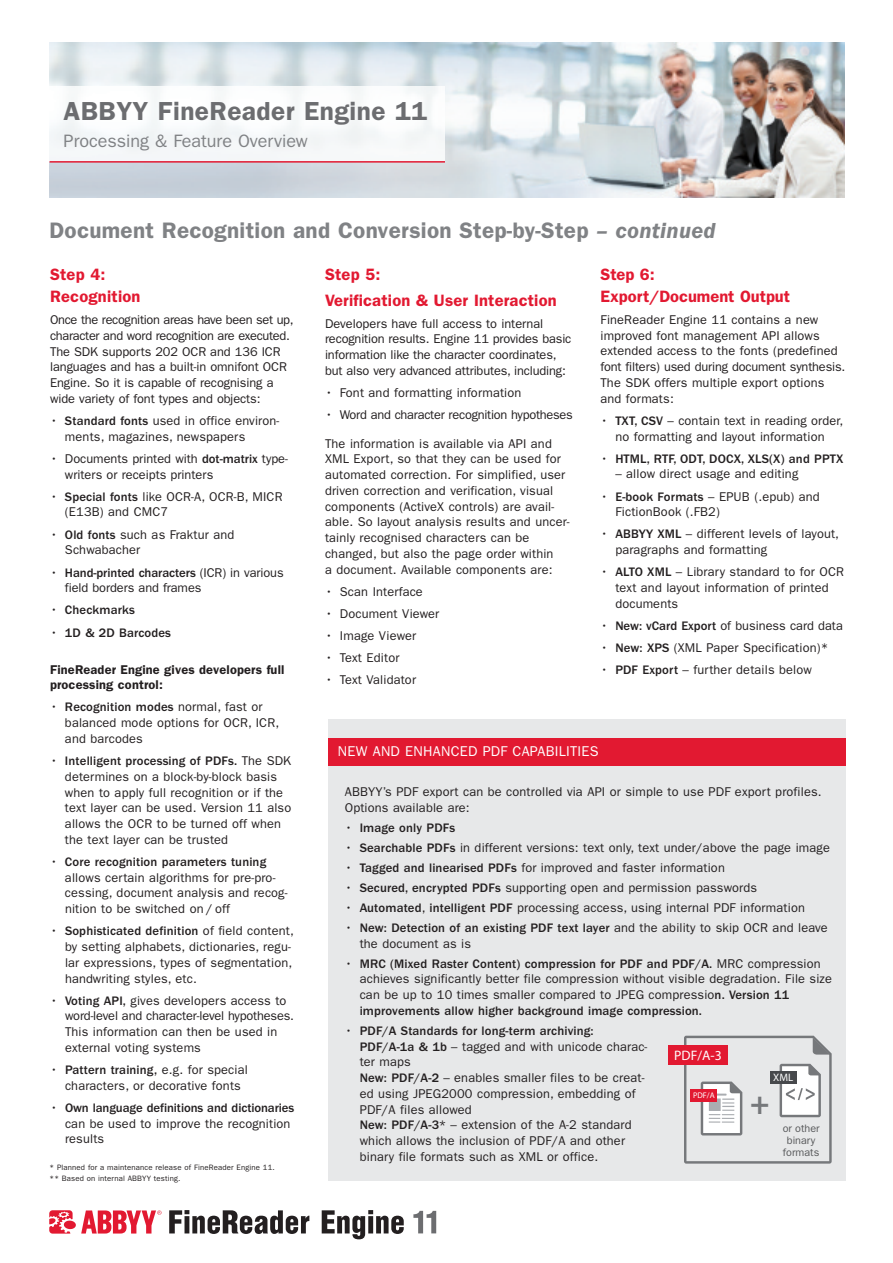
<style>
.page{position:relative;width:893px;height:1263px;background:#fff}
.page>*{position:absolute;margin:0;border:0;box-sizing:border-box;transform-origin:0 0}
.t1{font:700 32.55px "Myriad Pro";color:#76787b}
.t2{font:600 26.25px "ITC Franklin Gothic Std";letter-spacing:.02em;color:#6c6d70}
.t3{font:600 22.5px "ITC Franklin Gothic Std";letter-spacing:.01em;color:#808285}
.t4{font:18px "ITC Franklin Gothic Std";color:#808285}
.t5{font:600 16.5px/22.2px "ITC Franklin Gothic Std";letter-spacing:.01em;color:#e21931}
.t6{font:14.25px "ITC Franklin Gothic Std";letter-spacing:.02em;color:#fff}
.t7{font:13.8px "Myriad Pro";color:#fff}
.t8{font:12.75px/15.8px "ITC Franklin Gothic Std";letter-spacing:.01em;color:#231f20}
.t9{font:12.75px/15.8px "ITC Franklin Gothic Std";letter-spacing:-.01em;color:#231f20}
.t10{font:500 12.75px "ITC Franklin Gothic Std";letter-spacing:.01em;color:#231f20}
.t11{font:600 12.75px/15.8px "ITC Franklin Gothic Std";letter-spacing:.01em;color:#231f20}
.t12{font:12.75px "ITC Franklin Gothic Std";letter-spacing:-.02em;color:#231f20}
.t13{font:10.8px/11.9px "ITC Franklin Gothic Std";color:#57585a;text-align:center}
.t14{font:10.8px "Myriad Pro";color:#fff}
.t15{font:8.25px "Myriad Pro";color:#fff}
.t16{font:7.8px/10.5px "ITC Franklin Gothic Std";letter-spacing:.02em;color:#231f20}
.s1{font-style:italic}
.s2{font-weight:500}
.s3{font-weight:400}
</style>
<div class="page">
<div style="left:328px;top:719px;width:518px;height:462px;background:#e7e8e9"></div>
<div style="left:668px;top:1045px;width:60px;height:19px;background:#e21931"></div>
<svg style="left:684px;top:1036px;width:148px;height:127px"></svg>
<div style="left:328px;top:738px;width:518px;height:27px;background:#e21931"></div>
<img style="left:50px;top:43px;width:795px;height:155px">
<img style="left:50px;top:87px;width:395px;height:74px">
<hr style="left:50px;top:161px;width:395px;height:2px;background:#e21931">
<svg style="left:169px;top:1210px;width:140px;height:24px"></svg>
<svg style="left:322px;top:1210px;width:82px;height:29px"></svg>
<svg style="left:49px;top:1210px;width:113px;height:23px"></svg>
<svg style="left:413px;top:1211px;width:23px;height:22px"></svg>
<h2 class="t2" style="left:64px;top:102px;width:365px">ABBYY FineReader Engine 11</h2>
<h3 class="t4" style="left:64px;top:135px;width:246px">Processing &amp; Feature Overview</h3>
<h3 class="t3" style="left:50px;top:222px;width:668px">Document Recognition and Conversion Step-by-Step <span class="s1">– continued</span></h3>
<p class="t5" style="left:50px;top:264px;width:92px">Step 4:<br>Recognition</p>
<p class="t8" style="left:50px;top:313px;width:245px">Once the recognition areas have been set up, character and word recognition are executed.<br>The SDK supports 202 OCR and 136 ICR languages and has a built-in omnifont OCR Engine. So it is capable of recognising a wide variety of font types and objects:</p>
<p class="t8" style="left:65px;top:414px;width:216px;text-indent:-15px">• <span class="s2">Standard fonts</span> used in office environ&shy;ments, magazines, newspapers</p>
<p class="t8" style="left:65px;top:452px;width:224px;text-indent:-15px">• Documents printed with <span class="s2">dot-matrix</span> type&shy;writers or receipts printers</p>
<p class="t8" style="left:65px;top:489px;width:219px;text-indent:-15px">• <span class="s2">Special fonts</span> like OCR-A, OCR-B, MICR (E13B) and CMC7</p>
<p class="t8" style="left:65px;top:527px;width:171px;text-indent:-15px">• <span class="s2">Old fonts</span> such as Fraktur and<br>Schwabacher</p>
<p class="t8" style="left:65px;top:565px;width:220px;text-indent:-15px">• <span class="s2">Hand-printed characters</span> (ICR) in various field borders and frames</p>
<p class="t10" style="left:50px;top:606px;width:86px"><span class="s3">•</span> Checkmarks</p>
<p class="t10" style="left:50px;top:628px;width:122px"><span class="s3">•</span> 1D &amp; 2D Barcodes</p>
<p class="t11" style="left:50px;top:662px;width:236px">FineReader Engine gives developers full processing control:</p>
<p class="t8" style="left:65px;top:700px;width:216px;text-indent:-15px">• <span class="s2">Recognition modes</span> normal, fast or balanced mode options for OCR, ICR, and barcodes</p>
<p class="t8" style="left:65px;top:754px;width:228px;text-indent:-15px">• <span class="s2">Intelligent processing of PDFs.</span> The SDK determines on a block-by-block basis when to apply full recognition or if the text layer can be used. Version 11 also allows the OCR to be turned off when the text layer can be trusted</p>
<p class="t8" style="left:65px;top:855px;width:224px;text-indent:-15px">• <span class="s2">Core recognition parameters tuning </span>allows certain algorithms for pre-pro&shy;cessing, document analysis and recog&shy;nition to be switched on / off</p>
<p class="t8" style="left:65px;top:924px;width:230px;text-indent:-15px">• <span class="s2">Sophisticated definition</span> of field content, by setting alphabets, dictionaries, regu&shy;lar expressions, types of segmentation, handwriting styles, etc.</p>
<p class="t8" style="left:65px;top:993px;width:231px;text-indent:-15px">• <span class="s2">Voting API,</span> gives developers access to word-level and character-level hypotheses.<br>This information can then be used in external voting systems</p>
<p class="t8" style="left:65px;top:1063px;width:184px;text-indent:-15px">• <span class="s2">Pattern training,</span> e.g. for special characters, or decorative fonts</p>
<p class="t8" style="left:65px;top:1101px;width:231px;text-indent:-15px">• <span class="s2">Own language definitions and dictionaries </span>can be used to improve the recognition results</p>
<p class="t16" style="left:50px;top:1163px;width:227px">* Planned for a maintenance release of FineReader Engine 11. ** Based on internal ABBYY testing.</p>
<p class="t5" style="left:325px;top:262px;width:233px;line-height:26px">Step 5:<br>Verification &amp; User Interaction</p>
<p class="t9" style="left:325px;top:316px;width:248px">Developers have full access to internal recognition results. Engine 11 provides basic information like the character coordinates, but also very advanced attributes, including:</p>
<p class="t8" style="left:325px;top:386px;width:198px">• Font and formatting information</p>
<p class="t12" style="left:325px;top:410px;width:249px">• Word and character recognition hypotheses</p>
<p class="t8" style="left:325px;top:436px;width:246px">The information is available via API and XML Export, so that they can be used for automated correction. For simplified, user driven correction and verification, visual components (ActiveX controls) are avail&shy;able. So layout analysis results and uncer&shy;tainly recognised characters can be changed, but also the page order within<br>a document. Available components are:</p>
<p class="t8" style="left:325px;top:585px;width:99px">• Scan Interface</p>
<p class="t8" style="left:325px;top:607px;width:116px">• Document Viewer</p>
<p class="t8" style="left:325px;top:629px;width:93px">• Image Viewer</p>
<p class="t8" style="left:325px;top:651px;width:76px">• Text Editor</p>
<p class="t8" style="left:325px;top:673px;width:93px">• Text Validator</p>
<p class="t5" style="left:600px;top:264px;width:191px">Step 6:<br>Export/Document Output</p>
<p class="t8" style="left:600px;top:313px;width:246px">FineReader Engine 11 contains a new improved font management API allows extended access to the fonts (predefined font filters) used during document synthesis.<br>The SDK offers multiple export options and formats:</p>
<p class="t8" style="left:600px;top:414px;width:244px;text-align:center">• <span class="s2">TXT, CSV</span> – contain text in reading order, no formatting and layout information</p>
<p class="t10" style="left:600px;top:454px;width:244px"><span class="s3">•</span> HTML, RTF, ODT, DOCX, XLS(X) and PPTX</p>
<p class="t8" style="left:615px;top:467px;width:185px">– allow direct usage and editing</p>
<p class="t8" style="left:615px;top:489px;width:206px;text-indent:-15px">• <span class="s2">E-book Formats</span> – EPUB (.epub) and<br>FictionBook (.FB2)</p>
<p class="t8" style="left:615px;top:527px;width:225px;text-indent:-15px">• <span class="s2">ABBYY XML</span> – different levels of layout, paragraphs and formatting</p>
<p class="t8" style="left:615px;top:565px;width:230px;text-indent:-15px">• <span class="s2">ALTO XML</span> – Library standard to for OCR text and layout information of printed documents</p>
<p class="t8" style="left:600px;top:619px;width:244px">• <span class="s2">New: vCard Export</span> of business card data</p>
<p class="t8" style="left:600px;top:641px;width:229px">• <span class="s2">New: XPS</span> (XML Paper Specification)*</p>
<p class="t8" style="left:600px;top:663px;width:213px">• <span class="s2">PDF Export</span> – further details below</p>
<p class="t6" style="left:338px;top:746px;width:262px">NEW AND ENHANCED PDF CAPABILITIES</p>
<p class="t8" style="left:345px;top:785px;width:478px">ABBYY’s PDF export can be controlled via API or simple to use PDF export profiles.<br>Options available are:</p>
<p class="t10" style="left:345px;top:823px;width:112px"><span class="s3">•</span> Image only PDFs</p>
<p class="t8" style="left:345px;top:841px;width:487px">• <span class="s2">Searchable PDFs</span> in different versions: text only, text under/above the page image</p>
<p class="t8" style="left:345px;top:861px;width:382px">• <span class="s2">Tagged and linearised PDFs</span> for improved and faster information</p>
<p class="t8" style="left:345px;top:881px;width:414px">• <span class="s2">Secured, encrypted PDFs</span> supporting open and permission passwords</p>
<p class="t8" style="left:345px;top:901px;width:462px">• <span class="s2">Automated</span>, <span class="s2">intelligent PDF</span> processing access, using internal PDF information</p>
<p class="t8" style="left:360px;top:921px;width:469px;text-indent:-15px">• <span class="s2">New: Detection of an existing PDF text layer</span> and the ability to skip OCR and leave the document as is</p>
<p class="t8" style="left:360px;top:956px;width:474px;text-indent:-15px">• <span class="s2">MRC (Mixed Raster Content) compression for PDF and PDF/A.</span> MRC compression achieves significantly better file compression without visible degradation. File size can be up to 10 times smaller compared to JPEG compressio<span class="s2">n. Version 11 improvements allow higher background image compression.</span></p>
<p class="t8" style="left:360px;top:1024px;width:289px;text-indent:-15px">• <span class="s2">PDF/A Standards for long-term archiving:<br>PDF/A-1a &amp; 1b</span> – tagged and with unicode charac&shy;ter maps<br><span class="s2">New: PDF/A-2</span> – enables smaller files to be creat&shy;ed using JPEG2000 compression, embedding of PDF/A files allowed<br><span class="s2">New: PDF/A-3*</span> – extension of the A-2 standard which allows the inclusion of PDF/A and other binary file formats such as XML or office.</p>
<p class="t7" style="left:674px;top:1050px;width:49px">PDF/A-3</p>
<p class="t15" style="left:693px;top:1092px;width:23px">PDF/A</p>
<p class="t14" style="left:773px;top:1073px;width:21px">XML</p>
<h1 class="t1" style="left:750px;top:1091px;width:21px">+</h1>
<p class="t13" style="left:783px;top:1123px;width:38px">or other binary formats</p>
</div>
